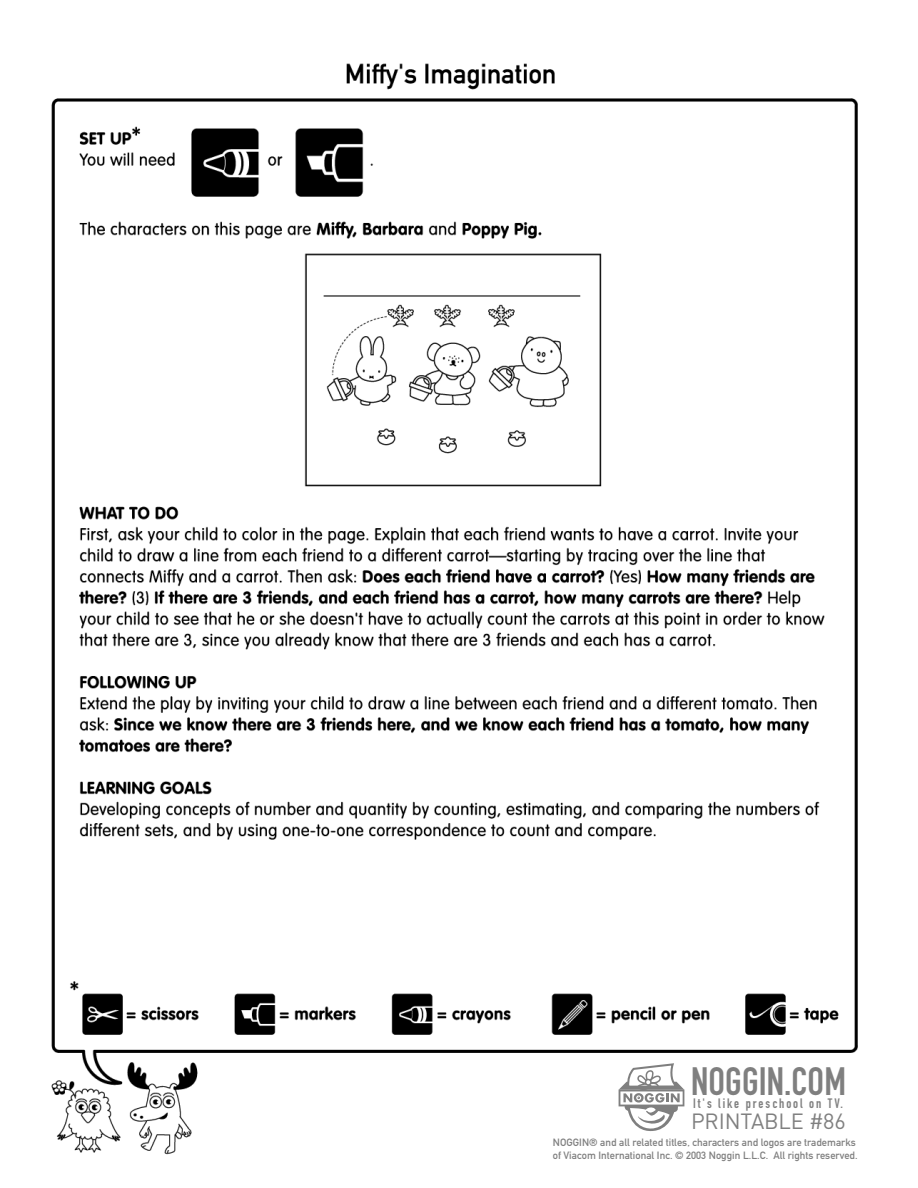
<style>
.page{position:relative;width:918px;height:1188px;background:#fff}
.page>*{position:absolute;margin:0;border:0;box-sizing:border-box;transform-origin:0 0}
.t1{font:39px "DIN Engschrift";letter-spacing:.005em;color:#7f7f7f}
.t2{font:21.75px "DIN";letter-spacing:-.005em;color:#7f7f7f}
.t3{font:13.5px "DIN Engschrift";letter-spacing:.145em;color:#7f7f7f}
.t4{font:10.5px/12.8px "DIN Mittelschrift";letter-spacing:.005em;color:#7f7f7f}
</style>
<div class="page">
<img style="left:51px;top:63px;width:807px;height:1092px">
<div style="left:223px;top:1054px;width:651px;height:115px;background:#fff"></div>
<svg style="left:619px;top:1064px;width:66px;height:67px"></svg>
<svg style="left:645px;top:1079px;width:7px;height:7px"></svg>
<h1 class="t1" style="left:691px;top:1059px;width:156px">NOGGIN.COM</h1>
<p class="t3" style="left:693px;top:1095px;width:152px">It's like preschool on TV.</p>
<p class="t4" style="left:553px;top:1136px;width:306px">NOGGIN® and all related titles, characters and logos are trademarks of Viacom International Inc. © 2003 Noggin L.L.C. All rights reserved.</p>
<h2 class="t2" style="left:691px;top:1107px;width:156px">PRINTABLE #86</h2>
</div>
